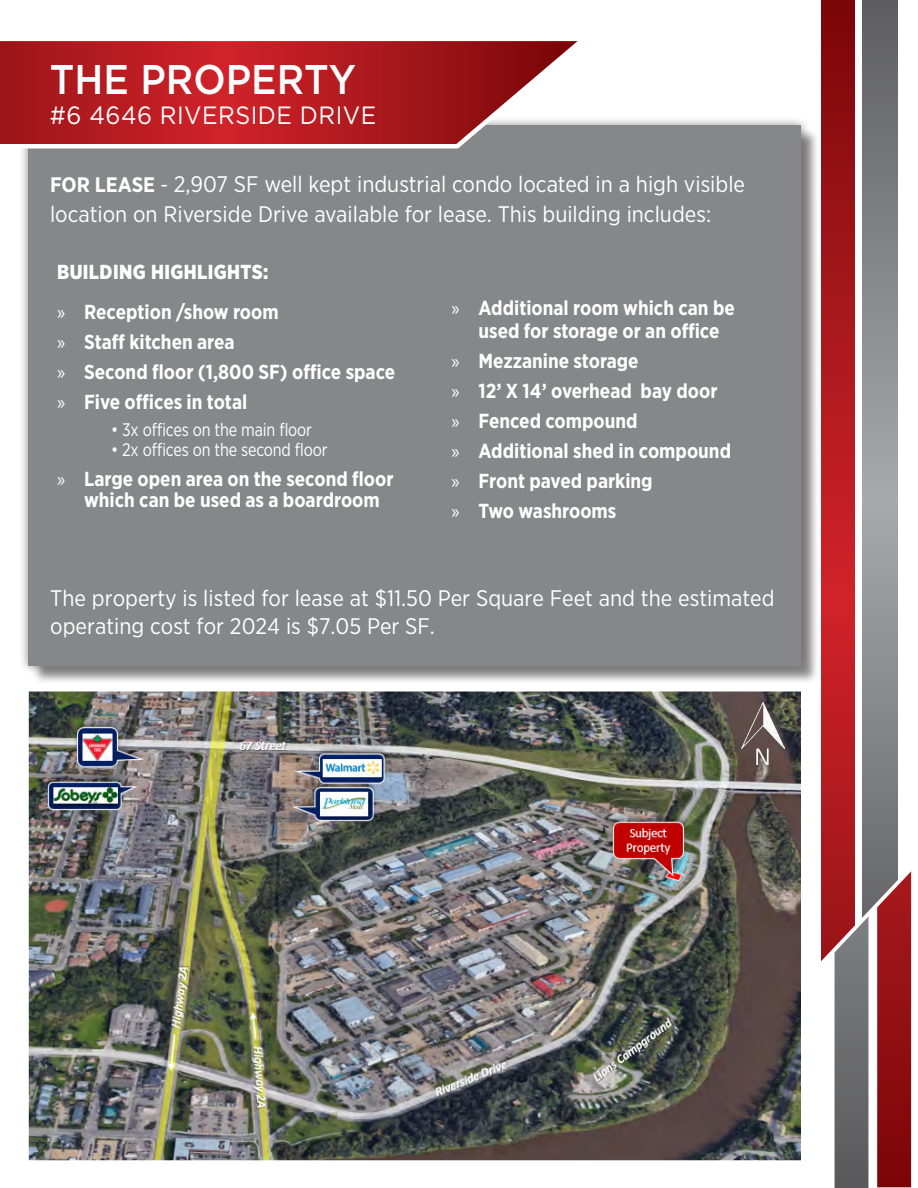
<style>
.page{position:relative;width:918px;height:1188px;background:#fff}
.page>*{position:absolute;margin:0;border:0;box-sizing:border-box;transform-origin:0 0}
.t1{font:500 41.4px "Gotham";color:#fff;scale:.92 1}
.t2{font:25.05px "Gotham";letter-spacing:.02em;color:#fff;scale:.93 1}
.t3{font:22.5px/30px "Gotham Narrow";color:#fff}
.t4{font:700 20.25px/30px "Gotham Narrow";color:#fff;scale:.96 1}
.t5{font:900 20.25px/40.5px "Gotham Narrow";letter-spacing:.02em;color:#fff;scale:.96 1}
.t6{font:18.15px "Gotham Narrow";letter-spacing:-.01em;color:#fff;scale:.91 1}
.s1{font-weight:700;font-size:21px}
.s2{font-size:21px}
.s3{font-family:"Myriad Pro";font-weight:400}
.s4{font-weight:700}
</style>
<div class="page">
<svg style="left:822px;top:0;width:32px;height:854px;background:#ac181c"></svg>
<div style="left:31px;top:128px;width:789px;height:557px;background:#231f20;opacity:.75"></div>
<div style="left:19px;top:116px;width:792px;height:560px;background:#231f20;opacity:.75"></div>
<div style="left:29px;top:125px;width:772px;height:541px;background:#868788"></div>
<svg style="left:0;top:41px;width:590px;height:110px;background:#b53a3e"></svg>
<svg style="left:863px;top:0;width:35px;height:854px;background:#85878a"></svg>
<svg style="left:821px;top:854px;width:91px;height:334px"></svg>
<img style="left:29px;top:692px;width:772px;height:468px">
<img style="left:741px;top:701px;width:43px;height:64px">
<h1 class="t1" style="left:50px;top:52px;width:334px">THE PROPERTY</h1>
<p class="t2" style="left:50px;top:99px;width:352px">#6 4646 RIVERSIDE DRIVE</p>
<p class="t3" style="left:50px;top:169px;width:697px"><span class="s1">FOR LEASE</span> <span class="s2">-</span> 2,907 SF well kept industrial condo located in a high visible location on Riverside Drive available for lease. This building includes:</p>
<p class="t5" style="left:57px;top:251px;width:232px">BUILDING HIGHLIGHTS: <span class="s3">»</span> <span class="s4">Reception /show room</span></p>
<p class="t4" style="left:57px;top:327px;width:354px"><span class="s3">»</span> Staff kitchen area<br><span class="s3">»</span> Second floor (1,800 SF) office space <span class="s3">»</span> Five offices in total</p>
<p class="t6" style="left:111px;top:419px;width:222px">• 3x offices on the main floor</p>
<p class="t6" style="left:111px;top:438px;width:239px">• 2x offices on the second floor</p>
<p class="t4" style="left:84px;top:468px;width:324px;line-height:21px;text-indent:-27px"><span class="s3">»</span> Large open area on the second floor which can be used as a boardroom</p>
<p class="t4" style="left:452px;top:297px;width:297px;line-height:22.5px;text-align:center"><span class="s3">»</span> Additional room which can be used for storage or an office</p>
<p class="t4" style="left:452px;top:345px;width:293px"><span class="s3">»</span> Mezzanine storage<br><span class="s3">»</span> 12’ X 14’ overhead bay door<br><span class="s3">»</span> Fenced compound<br><span class="s3">»</span> Additional shed in compound <span class="s3">»</span> Front paved parking<br><span class="s3">»</span> Two washrooms</p>
<p class="t3" style="left:50px;top:583px;width:726px;line-height:28.3px">The property is listed for lease at $11.50 Per Square Feet and the estimated operating cost for 2024 is $7.05 Per SF.</p>
</div>
